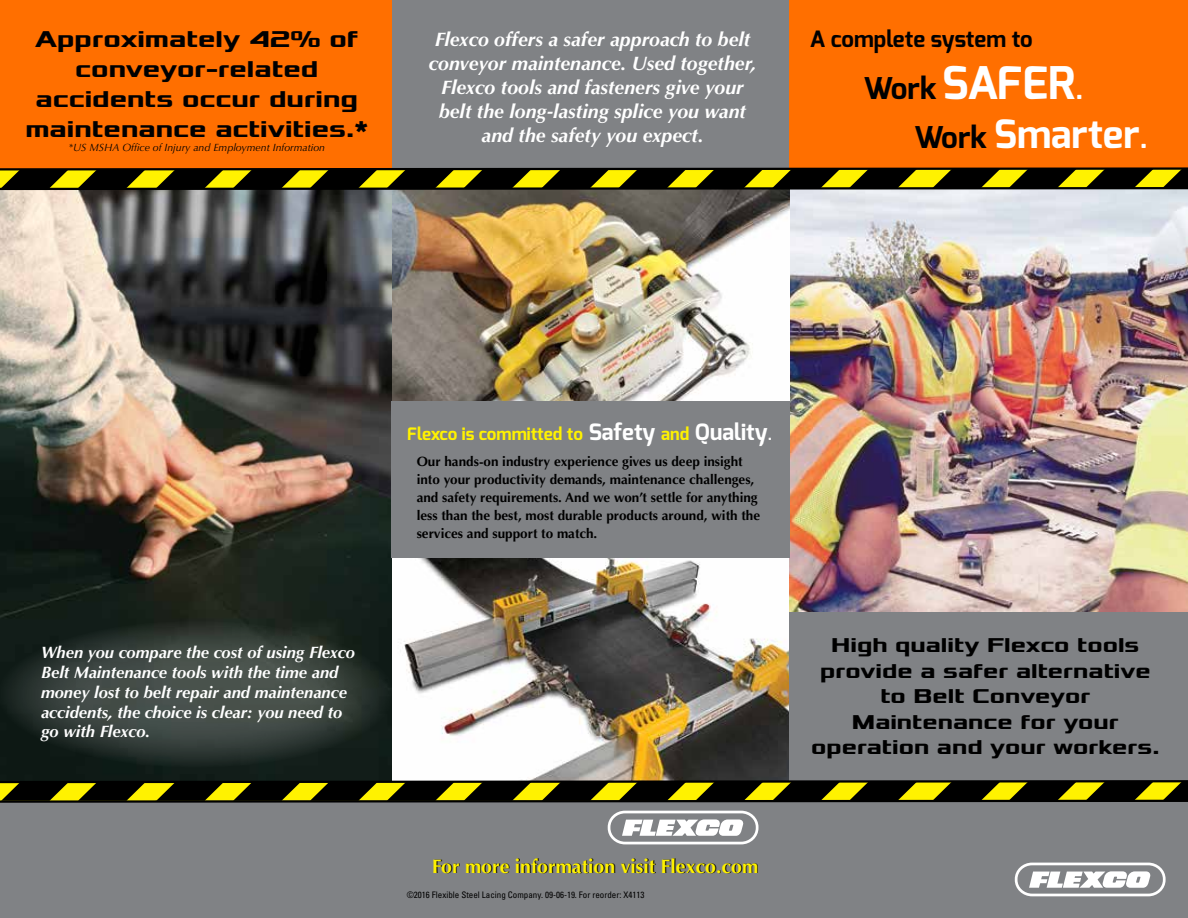
<style>
.page{position:relative;width:1188px;height:918px;background:#fff}
.page>*{position:absolute;margin:0;border:0;box-sizing:border-box;transform-origin:0 0}
.t1{font:700 45px "Exo";letter-spacing:-.015em;color:#fff}
.t2{font:700 39px "Exo";color:#fff}
.t3{font:700 24px/30px "Xolonium";color:#000;text-align:center;scale:1.04 1}
.t4{font:700 22.5px "Exo";color:#000}
.t5{font:700 21px/25.5px "Xolonium";color:#000;text-align:center;scale:1.04 1}
.t6{font:italic 700 19.5px/24px "Optima";color:#fff;text-align:center}
.t7{font:700 19.5px "Optima";color:#fff200}
.t8{font:700 17.25px "Exo";color:#fff200}
.t9{font:italic 700 16.5px/19.8px "Optima";color:#fff}
.t10{font:700 13.5px/18px "Optima";color:#000}
.t11{font:italic 10.5px "Optima";color:#000}
.t12{font:condensed 9px "Univers LT Std";color:#000}
.s1{font-size:30px;color:#000}
.s2{font-size:30px}
.s3{font-size:22.5px;color:#fff}
.s4{font-size:16.5px;color:#fff}
</style>
<div class="page">
<div style="left:392px;top:0;width:398px;height:172px;background:#808285"></div>
<div style="left:790px;top:0;width:398px;height:169px;background:#ff6f00"></div>
<div style="left:0;top:0;width:392px;height:169px;background:#ff6f00"></div>
<img style="left:392px;top:557px;width:398px;height:222px">
<div style="left:0;top:796px;width:1188px;height:122px;background:#808285"></div>
<div style="left:790px;top:611px;width:398px;height:185px;background:#808285"></div>
<img style="left:790px;top:191px;width:398px;height:420px">
<img style="left:392px;top:191px;width:398px;height:210px">
<img style="left:0;top:191px;width:392px;height:588px">
<svg style="left:1014px;top:862px;width:152px;height:35px"></svg>
<svg style="left:0;top:621px;width:395px;height:147px;background:#2f3934"></svg>
<div style="left:392px;top:401px;width:398px;height:156px;background:#808285"></div>
<svg style="left:0;top:166px;width:1188px;height:25px;background:#594f0b"></svg>
<svg style="left:0;top:779px;width:1188px;height:66px"></svg>
<h3 class="t3" style="left:35px;top:24px;width:312px">Approximately 42% of</h3>
<h3 class="t4" style="left:810px;top:24px;width:225px">A complete system to</h3>
<h3 class="t3" style="left:25px;top:54px;width:331px">conveyor-related accidents occur during maintenance activities.*</h3>
<p class="t11" style="left:68px;top:141px;width:258px">*US MSHA Office of Injury and Employment Information</p>
<h3 class="t6" style="left:429px;top:28px;width:329px">Flexco offers a safer approach to belt conveyor maintenance. Used together, Flexco tools and fasteners give your belt the long-lasting splice you want and the safety you expect.</h3>
<h1 class="t1" style="left:864px;top:54px;width:221px"><span class="s1">Work</span> SAFER<span class="s2">.</span></h1>
<h2 class="t2" style="left:914px;top:109px;width:235px"><span class="s1">Work</span> Smarter<span class="s2">.</span></h2>
<p class="t9" style="left:41px;top:643px;width:315px">When you compare the cost of using Flexco Belt Maintenance tools with the time and money lost to belt repair and maintenance accidents, the choice is clear: you need to go with Flexco.</p>
<p class="t8" style="left:407px;top:423px;width:366px">Flexco is committed to <span class="s3">Safety</span> and <span class="s3">Quality</span><span class="s4">.</span></p>
<p class="t10" style="left:417px;top:452px;width:345px">Our hands-on industry experience gives us deep insight into your productivity demands, maintenance challenges, and safety requirements. And we won’t settle for anything less than the best, most durable products around, with the services and support to match.</p>
<h3 class="t7" style="left:432px;top:855px;width:328px">For more information visit Flexco.com</h3>
<p class="t12" style="left:407px;top:889px;width:239px">©2016 Flexible Steel Lacing Company. 09-06-19. For reorder: X4113</p>
<h3 class="t5" style="left:811px;top:632px;width:337px">High quality Flexco tools provide a safer alternative to Belt Conveyor<br>Maintenance for your operation and your workers.</h3>
</div>
